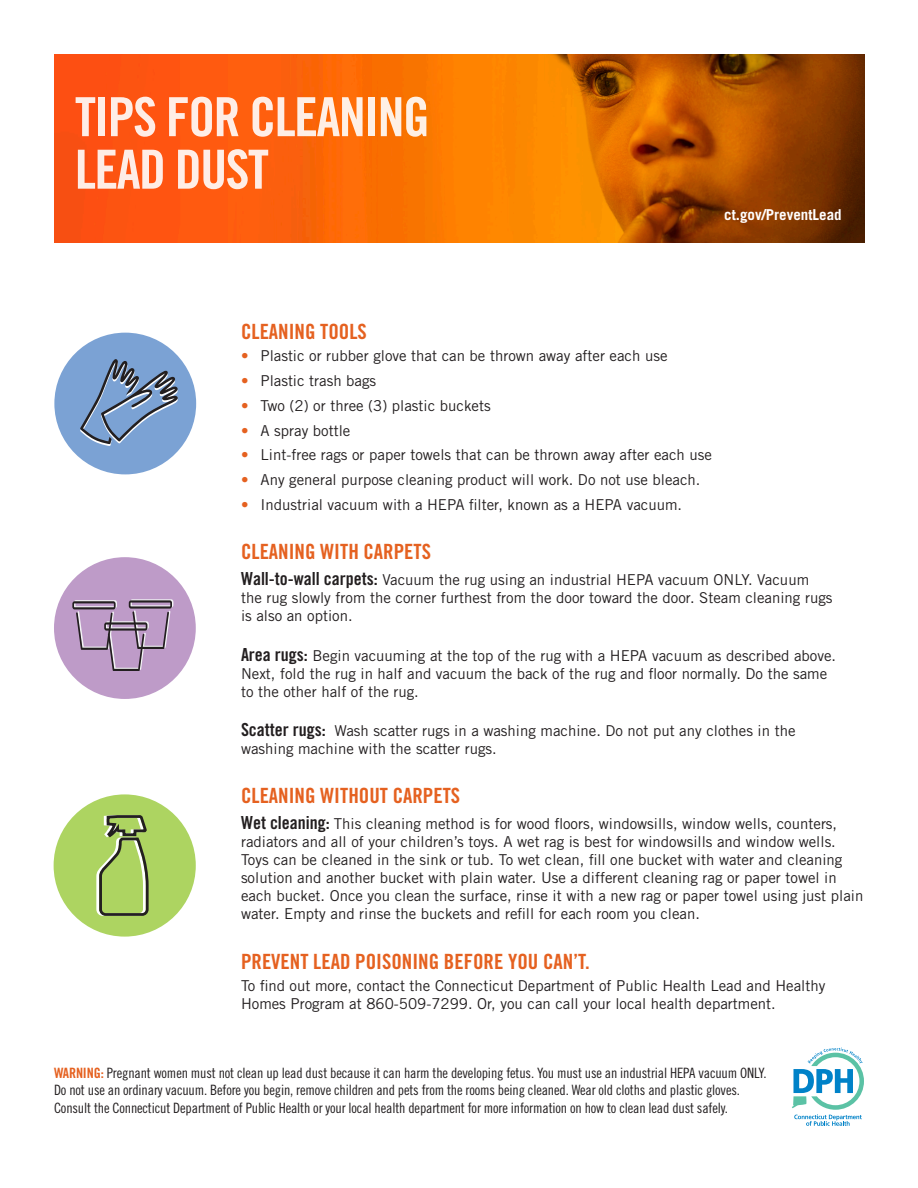
<style>
.page{position:relative;width:918px;height:1188px;background:#fff}
.page>*{position:absolute;margin:0;border:0;box-sizing:border-box;transform-origin:0 0}
.t1{font:54px/52.5px "Trade Gothic LT Std Bd Cn 20";letter-spacing:-.03em;color:#fff}
.t2{font:21px "Trade Gothic LT Std Bd Cn 20";color:#e56120}
.t3{font:15px/18px "Trade Gothic LT Std";color:#231f20}
.t4{font:700 15px "Trade Gothic LT Std";color:#fff}
.t5{font:14.25px/17.5px "Trade Gothic LT Std Cn 18";letter-spacing:-.01em;color:#231f20}
.s1{color:#e56120}
.s2{font-family:"Trade Gothic LT Std Bd Cn 20";font-size:18px}
.s3{font-family:"Trade Gothic LT Std Bd Cn 20";color:#e56120}
</style>
<div class="page">
<svg style="left:792px;top:1048px;width:72px;height:78px"></svg>
<img style="left:54px;top:54px;width:810px;height:189px">
<div style="left:54px;top:557px;width:142px;height:142px;background:#be9bc8;border-radius:50%"></div>
<svg style="left:72px;top:599px;width:101px;height:72px"></svg>
<div style="left:54px;top:333px;width:142px;height:141px;background:#7ba2d4;border-radius:50%"></div>
<svg style="left:80px;top:359px;width:98px;height:87px"></svg>
<div style="left:54px;top:794px;width:142px;height:143px;background:#add461;border-radius:50%"></div>
<svg style="left:96px;top:815px;width:53px;height:101px"></svg>
<h1 class="t1" style="left:75px;top:90px;width:356px">TIPS FOR CLEANING<br>LEAD DUST</h1>
<p class="t4" style="left:724px;top:206px;width:119px">ct.gov/PreventLead</p>
<p class="t2" style="left:241px;top:319px;width:127px">CLEANING TOOLS</p>
<p class="t3" style="left:241px;top:347px;width:428px"><span class="s1">•</span> Plastic or rubber glove that can be thrown away after each use</p>
<p class="t3" style="left:241px;top:372px;width:137px"><span class="s1">•</span> Plastic trash bags</p>
<p class="t3" style="left:241px;top:396px;width:251px"><span class="s1">•</span> Two (2) or three (3) plastic buckets</p>
<p class="t3" style="left:241px;top:421px;width:111px"><span class="s1">•</span> A spray bottle</p>
<p class="t3" style="left:241px;top:446px;width:473px"><span class="s1">•</span> Lint-free rags or paper towels that can be thrown away after each use</p>
<p class="t3" style="left:241px;top:471px;width:461px"><span class="s1">•</span> Any general purpose cleaning product will work. Do not use bleach.</p>
<p class="t3" style="left:241px;top:495px;width:443px"><span class="s1">•</span> Industrial vacuum with a HEPA filter, known as a HEPA vacuum.</p>
<p class="t2" style="left:241px;top:539px;width:192px">CLEANING WITH CARPETS</p>
<p class="t3" style="left:241px;top:571px;width:593px"><span class="s2">Wall-to-wall carpets:</span> Vacuum the rug using an industrial HEPA vacuum ONLY. Vacuum the rug slowly from the corner furthest from the door toward the door. Steam cleaning rugs is also an option.</p>
<p class="t3" style="left:241px;top:646px;width:597px"><span class="s2">Area rugs:</span> Begin vacuuming at the top of the rug with a HEPA vacuum as described above.<br>Next, fold the rug in half and vacuum the back of the rug and floor normally. Do the same to the other half of the rug.</p>
<p class="t3" style="left:241px;top:722px;width:556px"><span class="s2">Scatter rugs:</span> Wash scatter rugs in a washing machine. Do not put any clothes in the washing machine with the scatter rugs.</p>
<p class="t2" style="left:241px;top:783px;width:221px">CLEANING WITHOUT CARPETS</p>
<p class="t3" style="left:241px;top:815px;width:624px"><span class="s2">Wet cleaning:</span> This cleaning method is for wood floors, windowsills, window wells, counters, radiators and all of your children’s toys. A wet rag is best for windowsills and window wells.<br>Toys can be cleaned in the sink or tub. To wet clean, fill one bucket with water and cleaning solution and another bucket with plain water. Use a different cleaning rag or paper towel in each bucket. Once you clean the surface, rinse it with a new rag or paper towel using just plain water. Empty and rinse the buckets and refill for each room you clean.</p>
<p class="t2" style="left:241px;top:948px;width:350px">PREVENT LEAD POISONING BEFORE YOU CAN’T.</p>
<p class="t3" style="left:241px;top:976px;width:586px">To find out more, contact the Connecticut Department of Public Health Lead and Healthy<br>Homes Program at 860-509-7299. Or, you can call your local health department.</p>
<p class="t5" style="left:54px;top:1064px;width:714px"><span class="s3">WARNING:</span> Pregnant women must not clean up lead dust because it can harm the developing fetus. You must use an industrial HEPA vacuum ONLY.<br>Do not use an ordinary vacuum. Before you begin, remove children and pets from the rooms being cleaned. Wear old cloths and plastic gloves.<br>Consult the Connecticut Department of Public Health or your local health department for more information on how to clean lead dust safely.</p>
</div>
